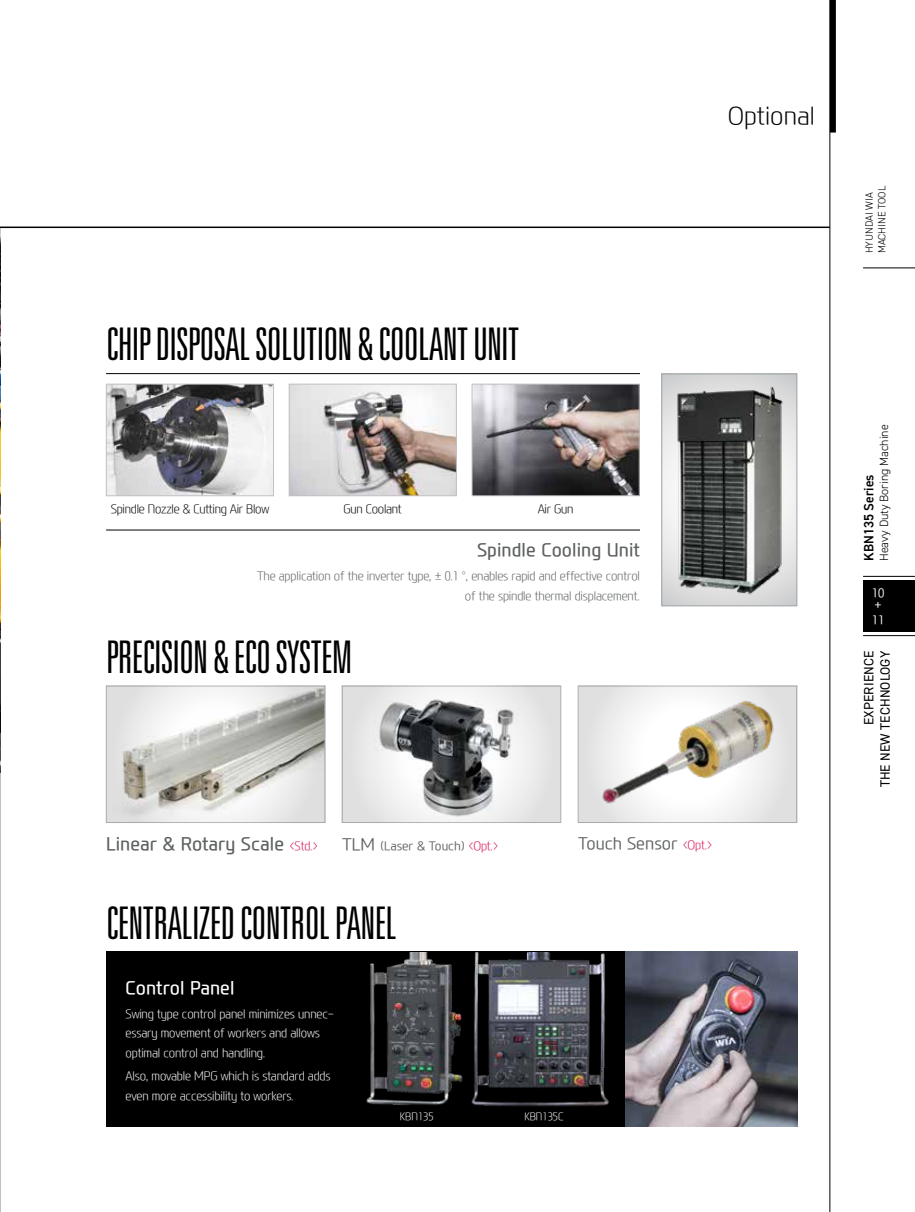
<style>
.page{position:relative;width:915px;height:1212px;background:#fff}
.page>*{position:absolute;margin:0;border:0;box-sizing:border-box;transform-origin:0 0}
.t1{font:300 ultra-condensed 45px "Univers LT Std";letter-spacing:-.02em;color:#000}
.t2{font:300 24px "Modern H Eco";color:#000}
.t3{font:500 18px "Modern H";color:#5d6061}
.t4{font:500 18px "Modern H";color:#fff}
.t5{font:300 16.5px "Modern H";color:#5d6061}
.t6{font:13.5px/16.2px "DIN2014";letter-spacing:.01em;color:#000;text-align:right}
.t7{font:600 13.5px "DIN2014";color:#000}
.t8{font:300 12px/19.5px "Modern H Eco";letter-spacing:-.015em;color:#fff;scale:.95 1}
.t9{font:300 12px/19.5px "Modern H Eco";letter-spacing:-.015em;color:#5d6061;text-align:right;scale:.95 1}
.t10{font:300 12px "Modern H Eco";letter-spacing:-.025em;color:#000;scale:.95 1}
.t11{font:300 12px "Modern H";color:#5d6061}
.t12{font:300 12px "DIN2014";color:#000}
.t13{font:300 12px/12px "Modern H";color:#fff}
.t14{font:300 10.5px/12.6px "DIN2014";color:#000}
.t15{font:300 10.5px "Modern H Eco";color:#fff;scale:.95 1}
.s1{font-family:"Modern H Eco";font-weight:300;font-size:12px;color:#d70f52}
.s2{font-size:16.5px}
.s3{font-family:"Modern H Eco";color:#d70f52}
.s4{font-family:"Modern H Eco";font-size:12px;color:#d70f52}
</style>
<div class="page">
<div style="left:106px;top:952px;width:690px;height:175px;background:#000"></div>
<img style="left:366px;top:952px;width:243px;height:155px">
<img style="left:625px;top:952px;width:171px;height:175px">
<img style="left:0;top:447px;width:1px;height:325px">
<hr style="left:0;top:227px;width:1px;height:220px;background:#000">
<div style="left:342px;top:686px;width:218px;height:137px;background:linear-gradient(to right,#ebebeb,#ededed)"></div>
<div style="left:578px;top:686px;width:218px;height:137px;background:#e0e0e0"></div>
<img style="left:373px;top:691px;width:146px;height:130px">
<div style="left:342px;top:686px;width:219px;height:137px;border:1px solid #c0c1c2"></div>
<img style="left:601px;top:688px;width:174px;height:133px">
<div style="left:577px;top:686px;width:219px;height:137px;border:1px solid #c0c1c2"></div>
<img style="left:108px;top:688px;width:215px;height:133px">
<div style="left:106px;top:686px;width:219px;height:137px;border:1px solid #c0c1c2"></div>
<hr style="left:106px;top:373px;width:533px;height:1px;background:#000">
<hr style="left:106px;top:530px;width:533px;height:1px;background:#000">
<svg style="left:663px;top:376px;width:131px;height:228px"></svg>
<img style="left:671px;top:376px;width:117px;height:228px">
<div style="left:661px;top:374px;width:135px;height:232px;border:1px solid #9fa4a6"></div>
<hr style="left:0;top:227px;width:829px;height:1px;background:#000">
<div style="left:862px;top:580px;width:52px;height:51px;background:#000"></div>
<hr style="left:862px;top:635px;width:52px;height:1px;background:#000">
<hr style="left:862px;top:576px;width:52px;height:1px;background:#000">
<hr style="left:862px;top:268px;width:52px;height:1px;background:#000">
<div style="left:829px;top:0;width:6px;height:133px;background:#000"></div>
<hr style="left:829px;top:0;width:1px;height:1212px;background:#000">
<img style="left:108px;top:386px;width:163px;height:108px">
<div style="left:106px;top:384px;width:167px;height:112px;border:1px solid #c0c1c2"></div>
<img style="left:291px;top:386px;width:163px;height:108px">
<div style="left:289px;top:384px;width:167px;height:112px;border:1px solid #c0c1c2"></div>
<img style="left:473px;top:386px;width:164px;height:108px">
<div style="left:471px;top:384px;width:168px;height:112px;border:1px solid #c0c1c2"></div>
<h2 class="t2" style="left:727px;top:99px;width:89px">Optional</h2>
<h1 class="t1" style="left:106px;top:321px;width:415px">CHIP DISPOSAL SOLUTION &amp; COOLANT UNIT</h1>
<p class="t10" style="left:111px;top:501px;width:168px">Spindle Nozzle &amp; Cutting Air Blow</p>
<p class="t10" style="left:343px;top:501px;width:63px">Gun Coolant</p>
<p class="t10" style="left:537px;top:501px;width:39px">Air Gun</p>
<h3 class="t3" style="left:477px;top:538px;width:164px">Spindle Cooling Unit</h3>
<p class="t9" style="left:257px;top:566px;width:404px">The application of the inverter type, ± 0.1 °, enables rapid and effective control of the spindle thermal displacement.</p>
<h1 class="t1" style="left:106px;top:633px;width:247px">PRECISION &amp; ECO SYSTEM</h1>
<h3 class="t3" style="left:106px;top:831px;width:213px">Linear &amp; Rotary Scale <span class="s1">&lt;Std.&gt;</span></h3>
<p class="t11" style="left:342px;top:838px;width:157px"><span class="s2">TLM</span> (Laser &amp; Touch) <span class="s3">&lt;Opt.&gt;</span></p>
<h3 class="t5" style="left:578px;top:832px;width:136px">Touch Sensor <span class="s4">&lt;Opt.&gt;</span></h3>
<h1 class="t1" style="left:106px;top:899px;width:292px">CENTRALIZED CONTROL PANEL</h1>
<h3 class="t4" style="left:125px;top:975px;width:110px">Control Panel</h3>
<p class="t8" style="left:125px;top:1003px;width:221px">Swing type control panel minimizes unnec&shy;essary movement of workers and allows optimal control and handling.</p>
<p class="t8" style="left:125px;top:1066px;width:217px">Also, movable MPG which is standard adds even more accessibility to workers.</p>
<p class="t15" style="left:400px;top:1109px;width:37px">KBN135</p>
<p class="t15" style="left:524px;top:1109px;width:43px">KBN135C</p>
<p class="t14" style="left:862px;top:253px;width:69px;rotate:-90deg">HYUNDAI WIA<br>MACHINE TOOL</p>
<p class="t12" style="left:876px;top:561px;width:138px;rotate:-90deg">Heavy Duty Boring Machine</p>
<p class="t7" style="left:859px;top:561px;width:88px;rotate:-90deg">KBN135 Series</p>
<p class="t13" style="left:871px;top:586px;width:14px">10 +</p>
<p class="t13" style="left:871px;top:613px;width:14px">11</p>
<p class="t6" style="left:860px;top:787px;width:138px;rotate:-90deg">EXPERIENCE<br>THE NEW TECHNOLOGY</p>
</div>
